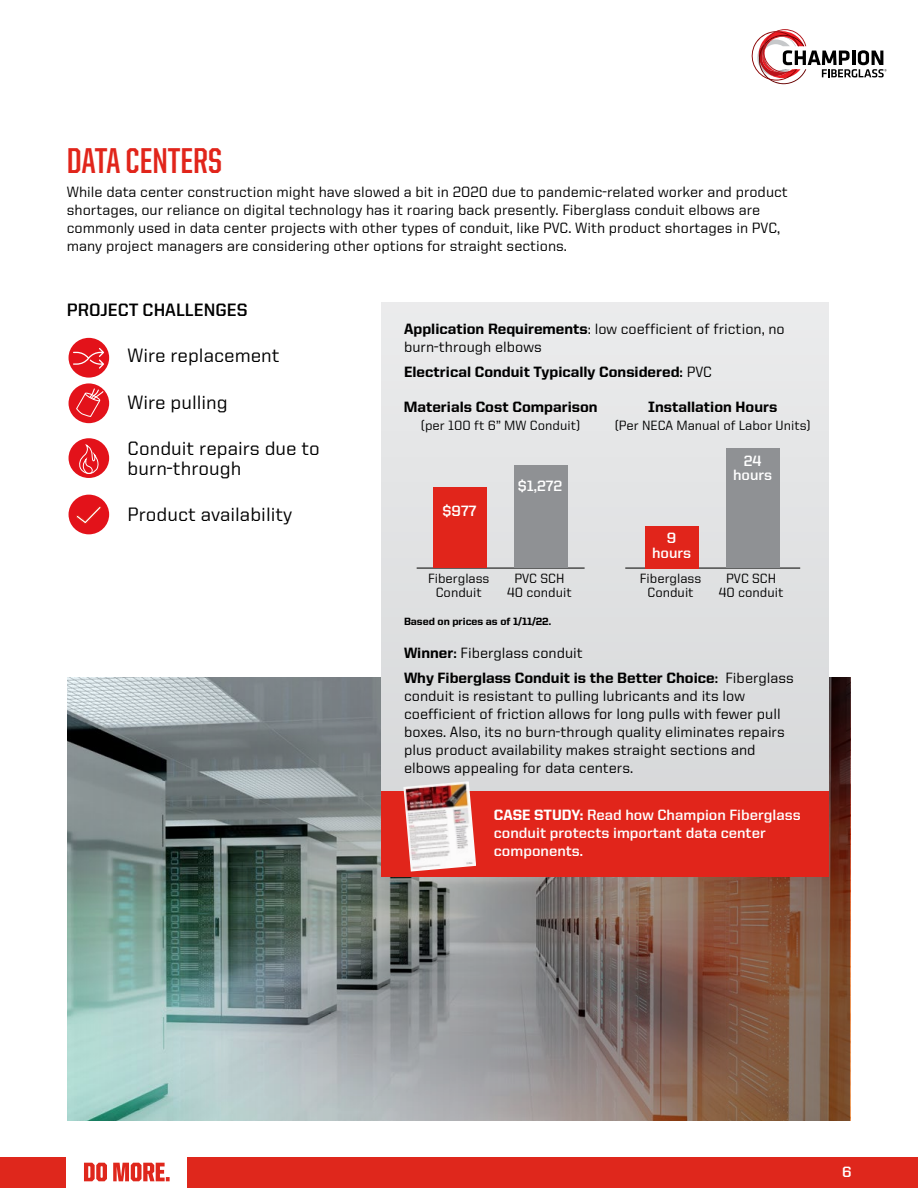
<style>
.page{position:relative;width:918px;height:1188px;background:#fff}
.page>*{position:absolute;margin:0;border:0;box-sizing:border-box;transform-origin:0 0}
.t1{font:700 36px "United Sans Cond";color:#e1251b}
.t2{font:500 19.5px/19.5px "United Sans Reg";color:#000}
.t3{font:700 18px "United Sans Reg";color:#000}
.t4{font:500 15px/18px "United Sans Reg";color:#000}
.t5{font:800 15px/24.8px "United Sans Reg";color:#000}
.t6{font:700 15px/18px "United Sans Reg";color:#fff;text-align:center}
.t7{font:500 13.5px/13.5px "United Sans Reg";color:#000;text-align:center}
.t8{font:800 10.5px "United Sans Reg";color:#000}
.s1{font-weight:800}
.s2{font-weight:700}
.s3{font-weight:500}
</style>
<div class="page">
<div style="left:0;top:1158px;width:918px;height:30px;background:#df271c"></div>
<svg style="left:752px;top:29px;width:135px;height:55px"></svg>
<div style="left:66px;top:1155px;width:121px;height:33px;background:#fff"></div>
<svg style="left:84px;top:1163px;width:86px;height:18px"></svg>
<img style="left:68px;top:677px;width:782px;height:443px">
<div style="left:69px;top:338px;width:40px;height:40px;background:#e3121a;border-radius:50%"></div>
<div style="left:69px;top:383px;width:40px;height:40px;background:#e3121a;border-radius:50%"></div>
<div style="left:69px;top:438px;width:40px;height:40px;background:#e3121a;border-radius:50%"></div>
<svg style="left:76px;top:444px;width:24px;height:32px"></svg>
<svg style="left:73px;top:348px;width:31px;height:21px"></svg>
<div style="left:69px;top:495px;width:40px;height:39px;background:#e3121a;border-radius:50%"></div>
<svg style="left:76px;top:506px;width:25px;height:18px"></svg>
<svg style="left:76px;top:388px;width:28px;height:32px"></svg>
<div style="left:381px;top:302px;width:448px;height:538px;background:#e0e1e2"></div>
<div style="left:381px;top:792px;width:448px;height:85px;background:#e1251b"></div>
<img style="left:403px;top:781px;width:73px;height:91px">
<hr style="left:625px;top:568px;width:175px;height:1px;background:#000">
<div style="left:645px;top:526px;width:53px;height:42px;background:#e1251b"></div>
<div style="left:726px;top:448px;width:53px;height:120px;background:#8f9194"></div>
<hr style="left:417px;top:568px;width:168px;height:1px;background:#000">
<div style="left:433px;top:487px;width:54px;height:81px;background:#e1251b"></div>
<div style="left:514px;top:465px;width:54px;height:103px;background:#8f9194"></div>
<h1 class="t1" style="left:67px;top:142px;width:157px">DATA CENTERS</h1>
<p class="t4" style="left:67px;top:183px;width:723px">While data center construction might have slowed a bit in 2020 due to pandemic-related worker and product shortages, our reliance on digital technology has it roaring back presently. Fiberglass conduit elbows are commonly used in data center projects with other types of conduit, like PVC. With product shortages in PVC, many project managers are considering other options for straight sections.</p>
<p class="t3" style="left:67px;top:300px;width:182px">PROJECT CHALLENGES</p>
<h2 class="t2" style="left:128px;top:346px;width:154px">Wire replacement</h2>
<h2 class="t2" style="left:128px;top:392px;width:102px">Wire pulling</h2>
<h2 class="t2" style="left:128px;top:439px;width:194px">Conduit repairs due to burn-through</h2>
<h2 class="t2" style="left:128px;top:505px;width:166px">Product availability</h2>
<p class="t4" style="left:404px;top:320px;width:382px"><span class="s1">Application Requirements</span>: low coefficient of friction, no burn-through elbows</p>
<p class="t5" style="left:404px;top:359px;width:310px">Electrical Conduit Typically Considered<span class="s2">:</span> <span class="s3">PVC</span></p>
<p class="t5" style="left:404px;top:395px;width:195px">Materials Cost Comparison</p>
<p class="t7" style="left:421px;top:419px;width:161px">(per 100 ft 6” MW Conduit)</p>
<p class="t6" style="left:443px;top:502px;width:36px">$977</p>
<p class="t6" style="left:518px;top:476px;width:46px">$1,272</p>
<p class="t7" style="left:428px;top:572px;width:63px">Fiberglass<br>Conduit</p>
<p class="t7" style="left:507px;top:572px;width:66px">PVC SCH<br>40 conduit</p>
<p class="t5" style="left:648px;top:395px;width:131px">Installation Hours</p>
<p class="t7" style="left:615px;top:419px;width:198px">(Per NECA Manual of Labor Units)</p>
<p class="t6" style="left:652px;top:531px;width:41px;line-height:14.2px">9 hours</p>
<p class="t6" style="left:733px;top:453px;width:41px;line-height:14.2px">24 hours</p>
<p class="t7" style="left:640px;top:572px;width:63px">Fiberglass<br>Conduit</p>
<p class="t7" style="left:719px;top:572px;width:66px">PVC SCH<br>40 conduit</p>
<p class="t8" style="left:404px;top:616px;width:149px">Based on prices as of 1/11/22.</p>
<p class="t5" style="left:404px;top:641px;width:391px">Winner<span class="s2">:</span> <span class="s3">Fiberglass conduit<br></span>Why Fiberglass Conduit is the Better Choice<span class="s2">:</span> <span class="s3">Fiberglass</span></p>
<p class="t4" style="left:404px;top:687px;width:382px">conduit is resistant to pulling lubricants and its low coefficient of friction allows for long pulls with fewer pull boxes. Also, its no burn-through quality eliminates repairs plus product availability makes straight sections and elbows appealing for data centers.</p>
<p class="t6" style="left:494px;top:806px;width:308px;text-align:left"><span class="s1">CASE STUDY:</span> Read how Champion Fiberglass conduit protects important data center components.</p>
<p class="t6" style="left:842px;top:1162px;width:11px">6</p>
</div>
